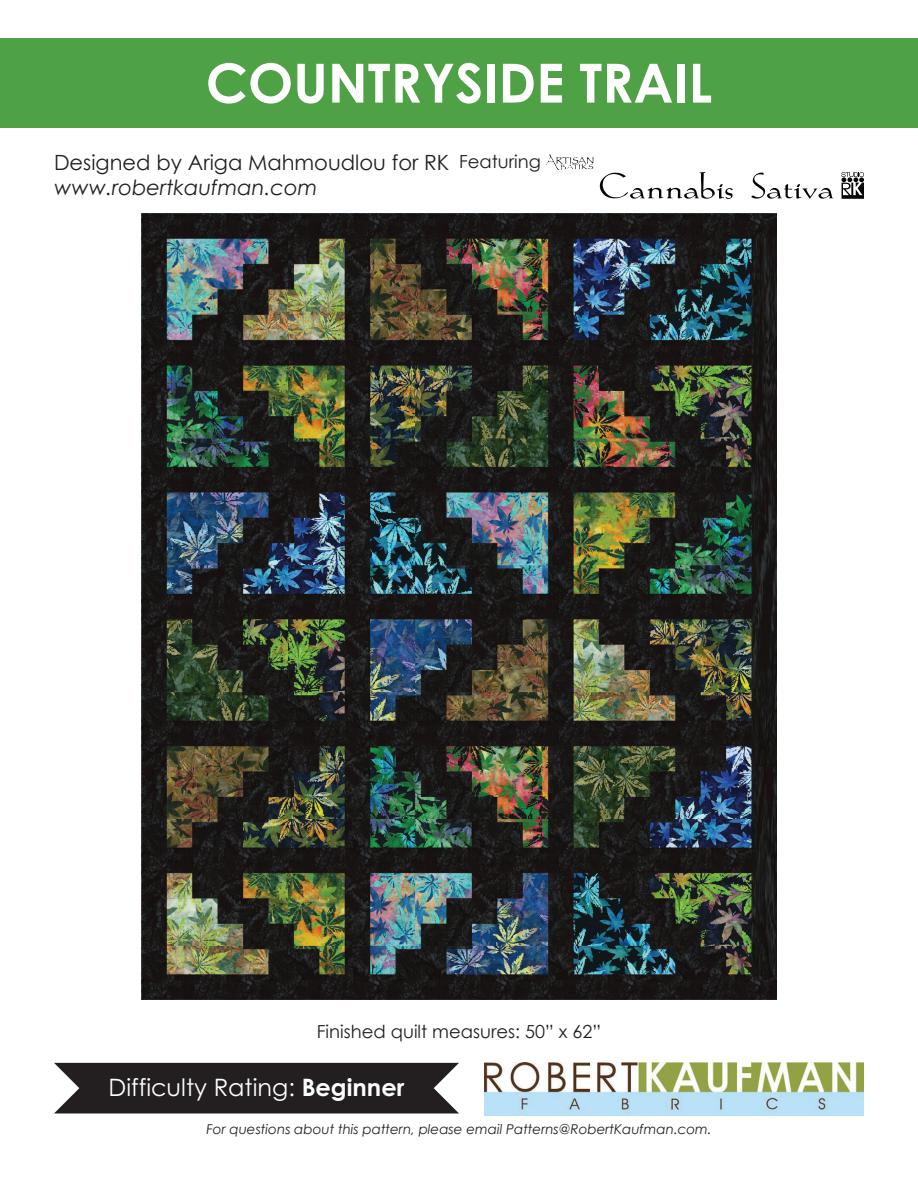
<style>
.page{position:relative;width:918px;height:1188px;background:#fff}
.page>*{position:absolute;margin:0;border:0;box-sizing:border-box;transform-origin:0 0}
.t1{font:700 67.5px "Century Gothic";color:#fff}
.t2{font:700 54px "Century Gothic";color:#fff}
.t3{font:24px "Century Gothic";color:#fff}
.t4{font:21px "Century Gothic";color:#231f20}
.t5{font:italic 21px "Century Gothic";color:#231f20}
.t6{font:18px "Century Gothic";color:#231f20}
.t7{font:italic 13.5px "Century Gothic";color:#231f20}
.s1{font-weight:700}
</style>
<div class="page">
<div style="left:54px;top:1063px;width:405px;height:50px;background:#231f20"></div>
<div style="left:0;top:38px;width:918px;height:90px;background:#4ea145"></div>
<img style="left:484px;top:1063px;width:379px;height:52px">
<img style="left:142px;top:213px;width:634px;height:787px">
<svg style="left:560px;top:157px;width:173px;height:42px"></svg>
<svg style="left:751px;top:173px;width:82px;height:26px"></svg>
<svg style="left:842px;top:172px;width:22px;height:27px"></svg>
<img style="left:546px;top:154px;width:14px;height:16px">
<h1 class="t1" style="left:290px;top:27px;width:334px">Just Kisses</h1>
<h2 class="t2" style="left:206px;top:42px;width:508px">COUNTRYSIDE TRAIL</h2>
<h3 class="t4" style="left:54px;top:148px;width:397px">Designed by Ariga Mahmoudlou for RK</h3>
<h3 class="t5" style="left:54px;top:173px;width:265px">www.robertkaufman.com</h3>
<h3 class="t6" style="left:459px;top:148px;width:83px">Featuring</h3>
<h3 class="t6" style="left:317px;top:1019px;width:286px">Finished quilt measures: 50” x 62”</h3>
<h3 class="t3" style="left:109px;top:1070px;width:297px">Difficulty Rating: <span class="s1">Beginner</span></h3>
<p class="t7" style="left:206px;top:1120px;width:507px">For questions about this pattern, please email Patterns@RobertKaufman.com.</p>
</div>
